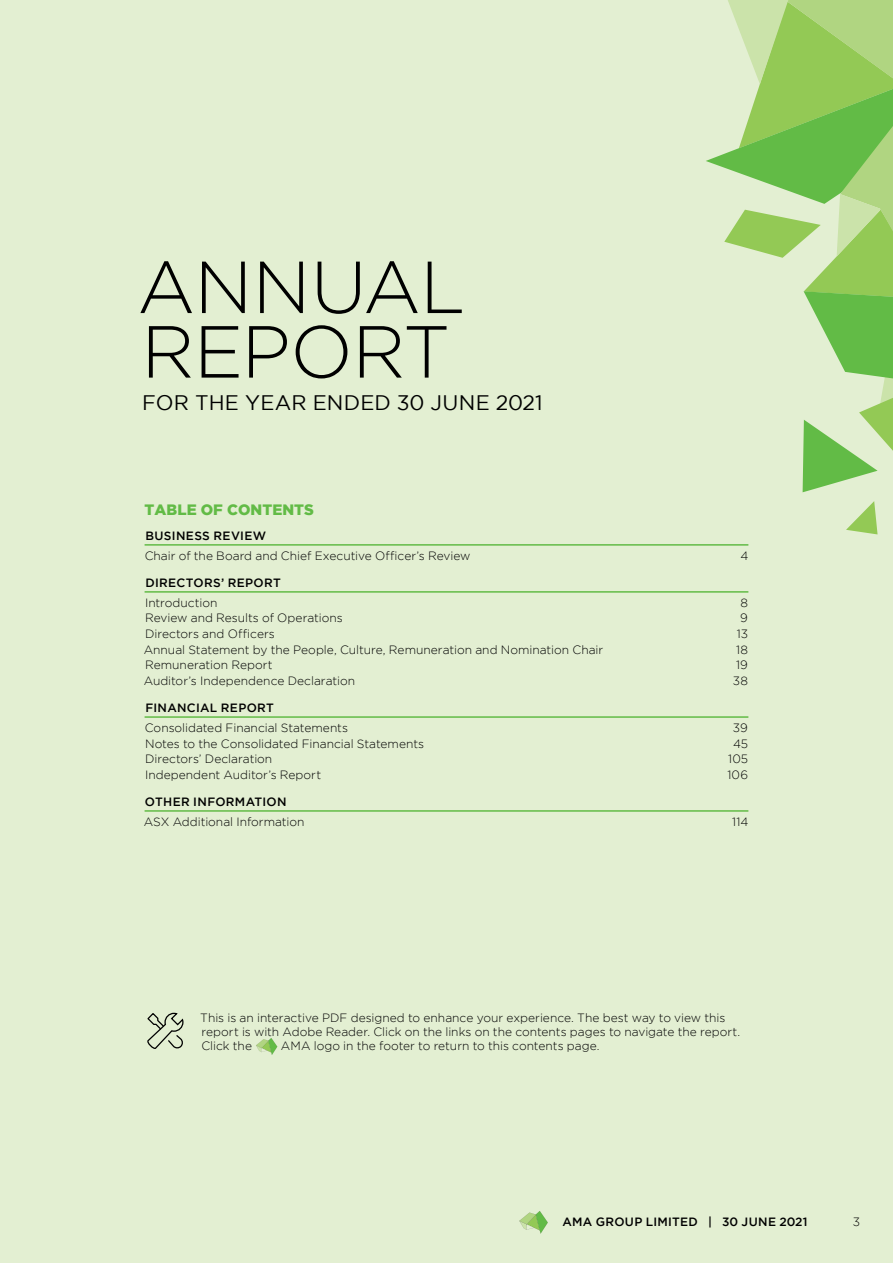
<style>
.page{position:relative;width:893px;height:1263px;background:#e3efd2}
.page>*{position:absolute;margin:0;border:0;box-sizing:border-box;transform-origin:0 0}
.t1{font:300 73.5px/64.5px "Gotham";letter-spacing:-.01em;color:#000}
.t2{font:21px "Gotham";letter-spacing:.005em;color:#000}
.t3{font:900 15px "Gotham";letter-spacing:.005em;color:#62bb46}
.t4{font:300 12px/13.8px "Gotham";color:#000}
.t5{font:500 12px "Gotham";letter-spacing:.03em;color:#000}
</style>
<div class="page">
<svg style="left:846px;top:501px;width:31px;height:33px"></svg>
<svg style="left:706px;top:0;width:187px;height:492px"></svg>
<svg style="left:519px;top:1211px;width:29px;height:23px"></svg>
<hr style="left:145px;top:544px;width:603px;height:2px;background:#62bb46">
<hr style="left:145px;top:591px;width:603px;height:2px;background:#62bb46">
<hr style="left:145px;top:716px;width:603px;height:2px;background:#62bb46">
<hr style="left:145px;top:810px;width:603px;height:2px;background:#62bb46">
<svg style="left:256px;top:1038px;width:21px;height:17px"></svg>
<svg style="left:147px;top:1013px;width:37px;height:36px"></svg>
<h1 class="t1" style="left:137px;top:254px;width:330px">ANNUAL<br>REPORT</h1>
<h2 class="t2" style="left:142px;top:391px;width:402px">FOR THE YEAR ENDED 30 JUNE 2021</h2>
<p class="t3" style="left:145px;top:501px;width:171px">TABLE OF CONTENTS</p>
<p class="t5" style="left:145px;top:529px;width:122px">BUSINESS REVIEW</p>
<p class="t4" style="left:145px;top:548px;width:327px">Chair of the Board and Chief Executive Officer’s Review</p>
<p class="t4" style="left:740px;top:548px;width:9px">4</p>
<p class="t5" style="left:145px;top:576px;width:137px">DIRECTORS’ REPORT</p>
<p class="t4" style="left:145px;top:595px;width:74px">Introduction</p>
<p class="t4" style="left:740px;top:595px;width:9px">8</p>
<p class="t4" style="left:145px;top:611px;width:199px">Review and Results of Operations</p>
<p class="t4" style="left:740px;top:611px;width:9px">9</p>
<p class="t4" style="left:145px;top:627px;width:131px">Directors and Officers</p>
<p class="t4" style="left:737px;top:627px;width:13px">13</p>
<p class="t4" style="left:144px;top:642px;width:461px">Annual Statement by the People, Culture, Remuneration and Nomination Chair</p>
<p class="t4" style="left:736px;top:642px;width:13px">18</p>
<p class="t4" style="left:145px;top:658px;width:129px">Remuneration Report</p>
<p class="t4" style="left:736px;top:658px;width:13px">19</p>
<p class="t4" style="left:144px;top:674px;width:213px">Auditor’s Independence Declaration</p>
<p class="t4" style="left:733px;top:674px;width:17px">38</p>
<p class="t5" style="left:145px;top:701px;width:130px">FINANCIAL REPORT</p>
<p class="t4" style="left:145px;top:721px;width:205px">Consolidated Financial Statements</p>
<p class="t4" style="left:733px;top:721px;width:17px">39</p>
<p class="t4" style="left:145px;top:736px;width:281px">Notes to the Consolidated Financial Statements</p>
<p class="t4" style="left:733px;top:736px;width:17px">45</p>
<p class="t4" style="left:145px;top:752px;width:129px">Directors’ Declaration</p>
<p class="t4" style="left:728px;top:752px;width:22px">105</p>
<p class="t4" style="left:145px;top:767px;width:178px">Independent Auditor’s Report</p>
<p class="t4" style="left:727px;top:767px;width:22px">106</p>
<p class="t5" style="left:145px;top:795px;width:143px">OTHER INFORMATION</p>
<p class="t4" style="left:144px;top:814px;width:162px">ASX Additional Information</p>
<p class="t4" style="left:732px;top:814px;width:18px">114</p>
<p class="t4" style="left:200px;top:1011px;width:541px">This is an interactive PDF designed to enhance your experience. The best way to view this report is with Adobe Reader. Click on the links on the contents pages to navigate the report.<br>Click the</p>
<p class="t4" style="left:281px;top:1038px;width:320px">AMA logo in the footer to return to this contents page.</p>
<p class="t5" style="left:563px;top:1214px;width:246px">AMA GROUP LIMITED | 30 JUNE 2021</p>
<p class="t4" style="left:853px;top:1214px;width:9px">3</p>
</div>
